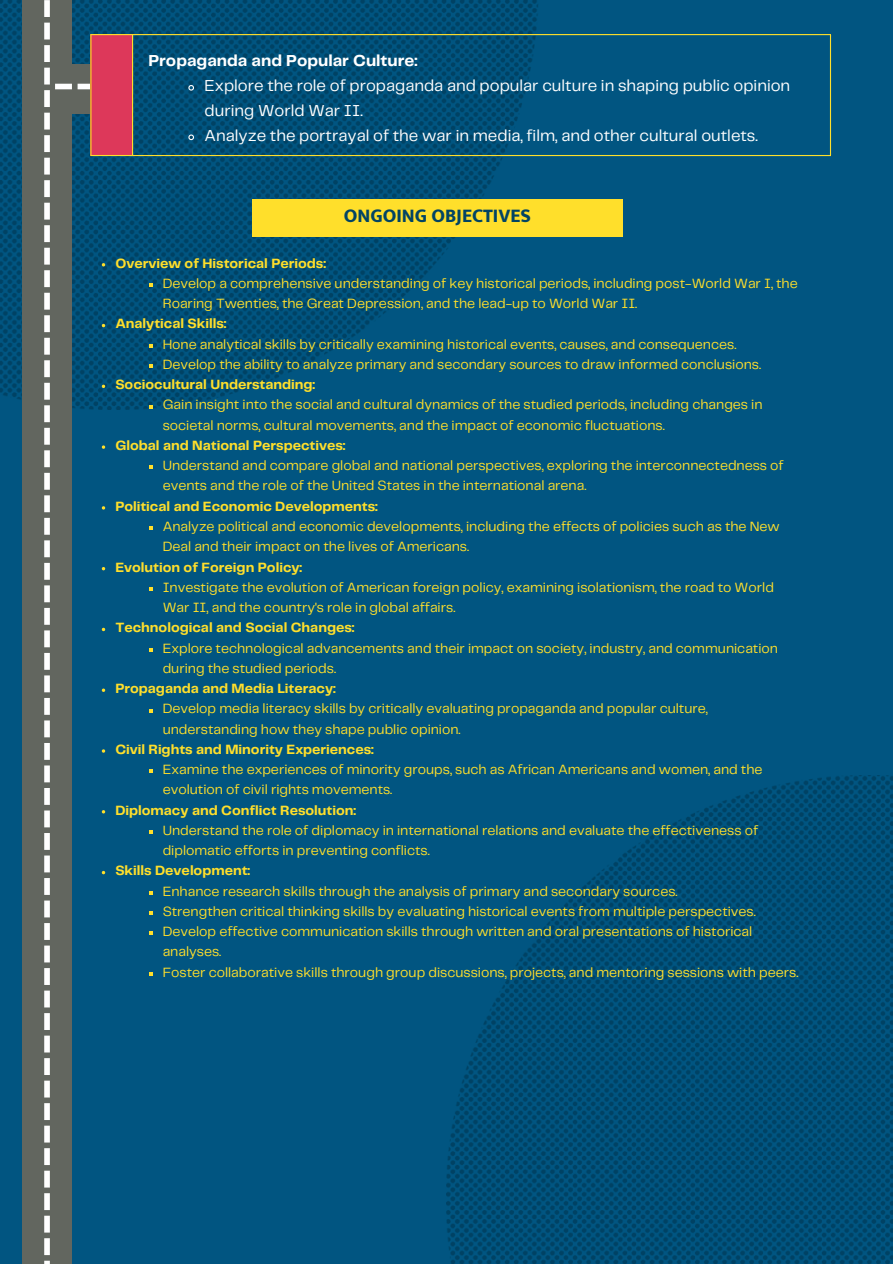
<style>
.page{position:relative;width:893px;height:1264px;background:#fff}
.page>*{position:absolute;margin:0;border:0;box-sizing:border-box;transform-origin:0 0}
.t1{font:800 19.2px "Mukta Mahee";color:#024464}
.t2{font:16.5px/24.8px "Telegraf";color:#fff}
.t3{font:700 16.5px "Telegraf";color:#fff}
.t4{font:13.95px/20.2px "Telegraf";color:#ffdf2b}
.t5{font:700 13.95px "Telegraf";color:#ffdf2b}
</style>
<div class="page">
<div style="left:0;top:0;width:892px;height:1263px;background:#015581"></div>
<img style="left:0;top:0;width:538px;height:409px">
<div style="left:22px;top:0;width:50px;height:1263px;background:#62665f"></div>
<img style="left:446px;top:775px;width:446px;height:488px">
<div style="left:91px;top:34px;width:42px;height:122px;background:#dd385a"></div>
<hr style="left:132px;top:35px;width:1px;height:120px;background:#ffdf2b">
<hr style="left:829px;top:35px;width:2px;height:120px;background:#ffdf2b">
<hr style="left:90px;top:34px;width:741px;height:1px;background:#ffdf2b">
<hr style="left:90px;top:155px;width:741px;height:1px;background:#ffdf2b">
<svg style="left:187px;top:84px;width:8px;height:7px"></svg>
<svg style="left:187px;top:134px;width:8px;height:7px"></svg>
<div style="left:252px;top:199px;width:370px;height:37px;background:#ffdf2b"></div>
<svg style="left:149px;top:283px;width:3px;height:4px"></svg>
<svg style="left:149px;top:364px;width:3px;height:4px"></svg>
<svg style="left:149px;top:465px;width:3px;height:4px"></svg>
<svg style="left:149px;top:526px;width:3px;height:4px"></svg>
<svg style="left:149px;top:769px;width:3px;height:4px"></svg>
<svg style="left:44px;top:0;width:73px;height:1263px"></svg>
<svg style="left:149px;top:931px;width:3px;height:4px"></svg>
<p class="t3" style="left:148px;top:54px;width:271px">Propaganda and Popular Culture:</p>
<p class="t2" style="left:204px;top:74px;width:587px">Explore the role of propaganda and popular culture in shaping public opinion during World War II.</p>
<p class="t2" style="left:204px;top:124px;width:554px">Analyze the portrayal of the war in media, film, and other cultural outlets.</p>
<p class="t1" style="left:344px;top:204px;width:188px">ONGOING OBJECTIVES</p>
<p class="t5" style="left:115px;top:257px;width:212px">Overview of Historical Periods:</p>
<p class="t4" style="left:163px;top:274px;width:636px">Develop a comprehensive understanding of key historical periods, including post-World War I, the<br>Roaring Twenties, the Great Depression, and the lead-up to World War II.</p>
<p class="t5" style="left:115px;top:318px;width:113px">Analytical Skills:</p>
<p class="t4" style="left:163px;top:334px;width:575px">Hone analytical skills by critically examining historical events, causes, and consequences.</p>
<p class="t4" style="left:163px;top:355px;width:599px">Develop the ability to analyze primary and secondary sources to draw informed conclusions.</p>
<p class="t5" style="left:115px;top:378px;width:201px">Sociocultural Understanding:</p>
<p class="t4" style="left:163px;top:395px;width:601px">Gain insight into the social and cultural dynamics of the studied periods, including changes in societal norms, cultural movements, and the impact of economic fluctuations.</p>
<p class="t5" style="left:115px;top:439px;width:231px">Global and National Perspectives:</p>
<p class="t4" style="left:163px;top:456px;width:622px">Understand and compare global and national perspectives, exploring the interconnectedness of events and the role of the United States in the international arena.</p>
<p class="t5" style="left:115px;top:500px;width:264px">Political and Economic Developments:</p>
<p class="t4" style="left:163px;top:517px;width:618px">Analyze political and economic developments, including the effects of policies such as the New<br>Deal and their impact on the lives of Americans.</p>
<p class="t5" style="left:115px;top:561px;width:188px">Evolution of Foreign Policy:</p>
<p class="t4" style="left:163px;top:577px;width:612px">Investigate the evolution of American foreign policy, examining isolationism, the road to World<br>War II, and the country's role in global affairs.</p>
<p class="t5" style="left:115px;top:621px;width:241px">Technological and Social Changes:</p>
<p class="t4" style="left:163px;top:638px;width:617px">Explore technological advancements and their impact on society, industry, and communication during the studied periods.</p>
<p class="t5" style="left:115px;top:682px;width:222px">Propaganda and Media Literacy:</p>
<p class="t4" style="left:163px;top:699px;width:546px">Develop media literacy skills by critically evaluating propaganda and popular culture, understanding how they shape public opinion.</p>
<p class="t5" style="left:115px;top:743px;width:260px">Civil Rights and Minority Experiences:</p>
<p class="t4" style="left:163px;top:760px;width:601px">Examine the experiences of minority groups, such as African Americans and women, and the evolution of civil rights movements.</p>
<p class="t5" style="left:115px;top:804px;width:242px">Diplomacy and Conflict Resolution:</p>
<p class="t4" style="left:163px;top:820px;width:597px">Understand the role of diplomacy in international relations and evaluate the effectiveness of diplomatic efforts in preventing conflicts.</p>
<p class="t5" style="left:115px;top:864px;width:136px">Skills Development:</p>
<p class="t4" style="left:163px;top:881px;width:516px">Enhance research skills through the analysis of primary and secondary sources.</p>
<p class="t4" style="left:163px;top:901px;width:594px">Strengthen critical thinking skills by evaluating historical events from multiple perspectives.</p>
<p class="t4" style="left:163px;top:922px;width:591px">Develop effective communication skills through written and oral presentations of historical analyses.</p>
<p class="t4" style="left:163px;top:962px;width:637px">Foster collaborative skills through group discussions, projects, and mentoring sessions with peers.</p>
</div>
